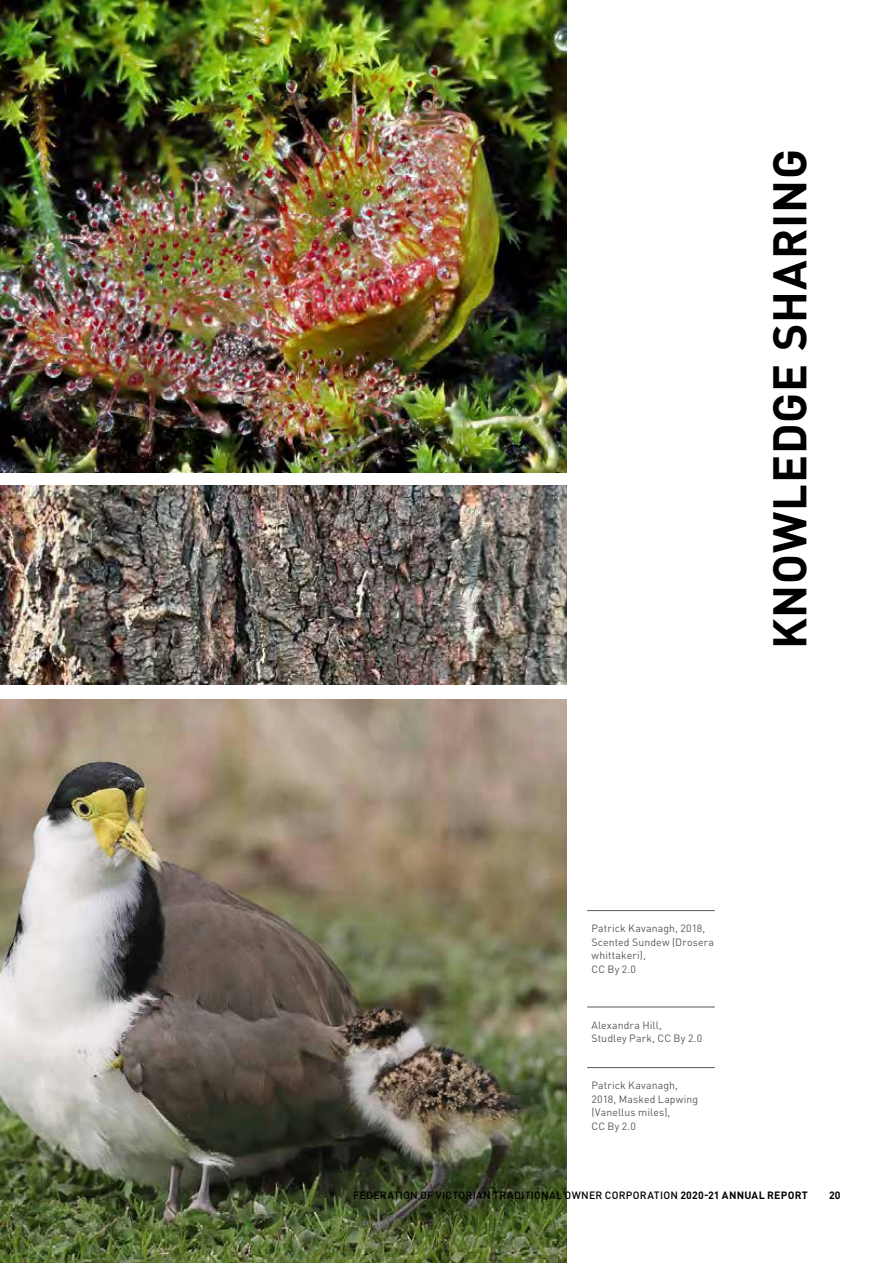
<style>
.page{position:relative;width:893px;height:1263px;background:#fff}
.page>*{position:absolute;margin:0;border:0;box-sizing:border-box;transform-origin:0 0}
.t1{font:700 46.5px "DINOT";letter-spacing:.02em;color:#000}
.t2{font:10.5px/13.5px "DINOT";letter-spacing:.015em;color:#58595b}
.t3{font:500 10.5px "DINOT";letter-spacing:.025em;color:#000}
.t4{font:700 10.5px "DINOT";color:#000}
.s1{font-weight:700}
</style>
<div class="page">
<img style="left:0;top:700px;width:567px;height:563px">
<img style="left:0;top:0;width:567px;height:472px">
<hr style="left:587px;top:910px;width:128px;height:1px;background:#58595b">
<hr style="left:587px;top:1006px;width:128px;height:1px;background:#58595b">
<img style="left:0;top:486px;width:567px;height:199px">
<hr style="left:587px;top:1067px;width:128px;height:1px;background:#58595b">
<h1 class="t1" style="left:759px;top:649px;width:502px;rotate:-90deg">KNOWLEDGE SHARING</h1>
<p class="t2" style="left:591px;top:921px;width:124px">Patrick Kavanagh, 2018,<br>Scented Sundew (Drosera whittakeri),<br>CC By 2.0</p>
<p class="t2" style="left:591px;top:1018px;width:112px">Alexandra Hill,<br>Studley Park, CC By 2.0</p>
<p class="t2" style="left:591px;top:1078px;width:108px">Patrick Kavanagh,<br>2018, Masked Lapwing (Vanellus miles),<br>CC By 2.0</p>
<p class="t3" style="left:353px;top:1188px;width:456px">FEDERATION OF VICTORIAN TRADITIONAL OWNER CORPORATION <span class="s1">2020-21 ANNUAL REPORT</span></p>
<p class="t4" style="left:829px;top:1188px;width:13px">20</p>
</div>
